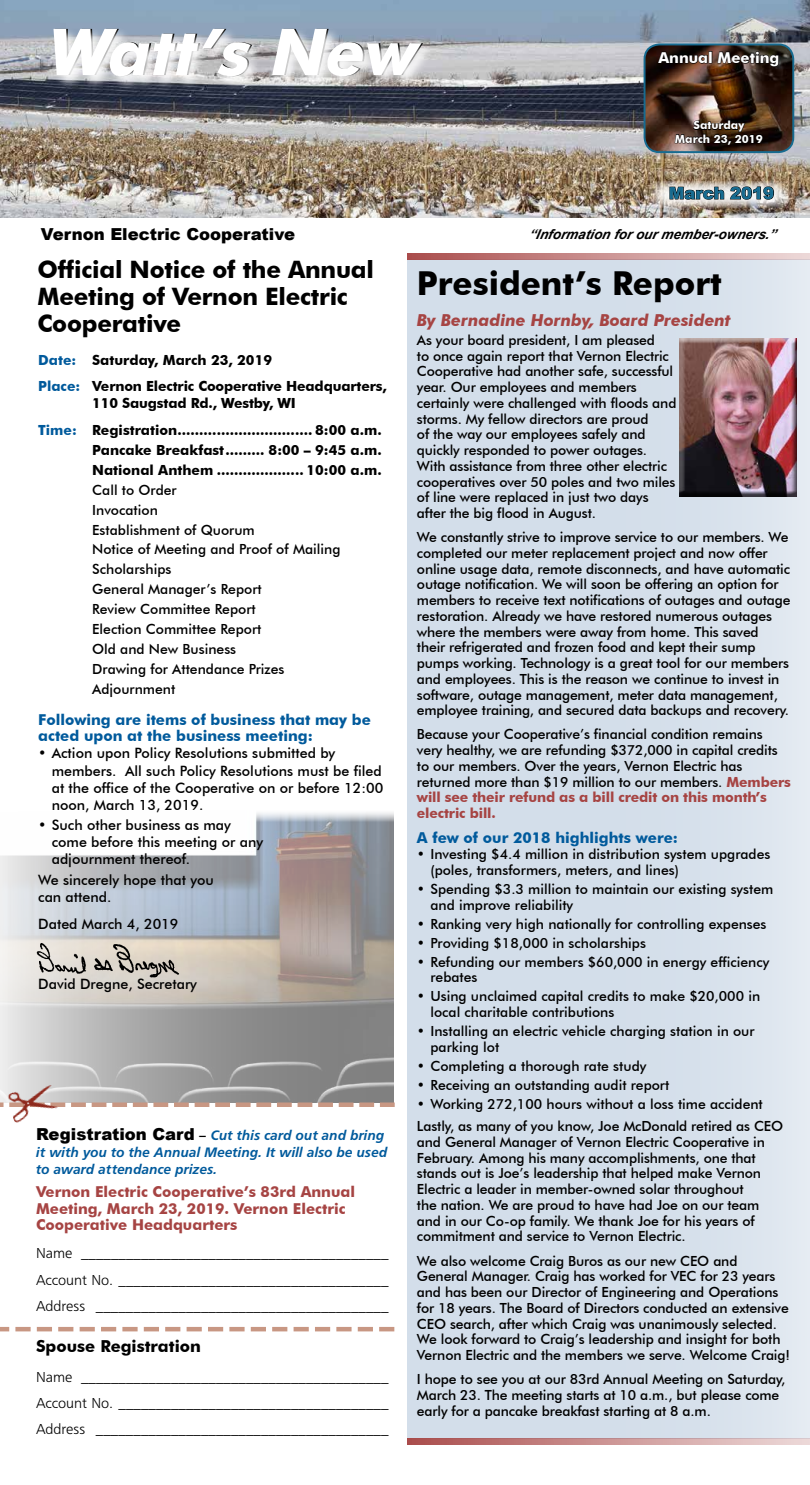
<style>
.page{position:relative;width:810px;height:1485px;background:#fff}
.page>*{position:absolute;margin:0;border:0;box-sizing:border-box;transform-origin:0 0}
.t1{font:italic 700 64.5px "Futura BT";color:#000}
.t2{font:700 33px "Futura BT";color:#000}
.t3{font:700 24px/27px "Futura BT";letter-spacing:-.01em;color:#000}
.t4{font:italic 700 16.5px "Futura BT";color:#a64443}
.t5{font:900 16.5px "Arial";color:#000}
.t6{font:700 16.5px "Futura BT";color:#000}
.t7{font:900 16.5px "Arial";color:#176b90}
.t8{font:15px/26.2px "Frugal Sans Light DTC";color:#000;text-align:justify}
.t9{font:700 15px/16.5px "Futura BT";color:#a64443}
.t10{font:700 15px/16.5px "Futura BT";color:#005a9c}
.t11{font:700 15px "Futura BT";color:#fff}
.t12{font:500 14.25px/17.1px "Futura BT";color:#000}
.t13{font:14.25px/17.1px "Frugal Sans Bold Italic DTC";color:#005a9c}
.t14{font:500 13.95px/15.8px "Futura BT";letter-spacing:-.01em;color:#000}
.t15{font:700 13.95px/26.4px "Futura BT";color:#000}
.t16{font:italic 700 13.5px "Arial";color:#000}
.t17{font:700 11.25px/13.5px "Futura BT";color:#fff;text-align:center}
.s1{color:#005a9c}
.s2{font-family:"Arial";font-weight:900;font-size:16.5px;color:#000}
.s3{font-family:"Frugal Sans Bold DTC";color:#000}
.s4{font-weight:700;color:#a64443}
</style>
<div class="page">
<div style="left:407px;top:260px;width:403px;height:1179px;background:#d3deea"></div>
<img style="left:0;top:812px;width:394px;height:290px">
<img style="left:0;top:0;width:810px;height:218px">
<svg style="left:407px;top:253px;width:403px;height:7px;background:#c99292"></svg>
<div style="left:52px;top:27px;width:383px;height:64px;background:#fff;opacity:.9"></div>
<svg style="left:650px;top:181px;width:138px;height:27px"></svg>
<div style="left:657px;top:174px;width:130px;height:38px;background:#fff;opacity:.75"></div>
<svg style="left:669px;top:183px;width:105px;height:17px;background:#a6a3a0"></svg>
<svg style="left:0;top:1327px;width:394px;height:4px"></svg>
<svg style="left:0;top:1102px;width:395px;height:5px"></svg>
<img style="left:6px;top:1082px;width:53px;height:41px">
<div style="left:679px;top:338px;width:120px;height:161px;background:#000;opacity:.75"></div>
<svg style="left:407px;top:1438px;width:403px;height:7px;background:#c99292"></svg>
<img style="left:30px;top:938px;width:153px;height:44px">
<img style="left:645px;top:44px;width:148px;height:108px">
<div style="left:644px;top:43px;width:150px;height:110px;border:2px solid #176b90;border-radius:15px"></div>
<svg style="left:657px;top:42px;width:123px;height:25px;background:#322c29"></svg>
<svg style="left:674px;top:120px;width:90px;height:26px;background:#301f15"></svg>
<h1 class="t1" style="left:46px;top:13px;width:387px">Watt’s New</h1>
<p class="t11" style="left:658px;top:48px;width:123px">Annual Meeting</p>
<p class="t17" style="left:675px;top:118px;width:90px">Saturday<br>March 23, 2019</p>
<p class="t7" style="left:669px;top:181px;width:107px">March 2019</p>
<p class="t5" style="left:41px;top:222px;width:256px">Vernon Electric Cooperative</p>
<p class="t16" style="left:529px;top:225px;width:248px">“Information forourmember-owners.”</p>
<h3 class="t3" style="left:38px;top:256px;width:338px">Official Notice of the Annual<br>Meeting of Vernon Electric<br>Cooperative</h3>
<p class="t15" style="left:38px;top:347px;width:350px"><span class="s1">Date:</span> Saturday, March 23, 2019<br><span class="s1">Place:</span> Vernon Electric Cooperative Headquarters,</p>
<p class="t15" style="left:38px;top:390px;width:345px;text-indent:54px">110 Saugstad Rd., Westby, WI<br><span class="s1">Time:</span> Registration............................... 8:00 a.m.</p>
<p class="t15" style="left:92px;top:440px;width:291px;line-height:20px">Pancake Breakfast......... 8:00 – 9:45 a.m.<br>National Anthem .................... 10:00 a.m.</p>
<p class="t14" style="left:92px;top:480px;width:250px;line-height:20px">Call to Order<br>Invocation<br>Establishment of Quorum<br>Notice of Meeting and Proof of Mailing<br>Scholarships<br>General Manager’s Report<br>Review Committee Report<br>Election Committee Report<br>Old and New Business<br>Drawing for Attendance Prizes<br>Adjournment</p>
<p class="t10" style="left:38px;top:711px;width:334px">Following are items of business that may be acted upon at the business meeting:</p>
<p class="t12" style="left:52px;top:745px;width:333px;text-indent:-13px">• Action upon Policy Resolutions submitted by members. All such Policy Resolutions must be filed at the office of the Cooperative on or before 12:00 noon, March 13, 2019.</p>
<p class="t12" style="left:52px;top:816px;width:213px;text-indent:-13px">• Such other business as may come before this meeting or any adjournment thereof.</p>
<p class="t12" style="left:38px;top:871px;width:177px">We sincerely hope that you can attend.</p>
<p class="t12" style="left:38px;top:915px;width:142px">Dated March 4, 2019</p>
<p class="t12" style="left:38px;top:975px;width:160px">David Dregne, Secretary</p>
<p class="t13" style="left:36px;top:1126px;width:353px"><span class="s2">Registration Card</span> <span class="s3">–</span> Cut this card out and bring it with you to the Annual Meeting. It will also be used to award attendance prizes.</p>
<p class="t9" style="left:36px;top:1184px;width:321px">Vernon Electric Cooperative’s 83rd Annual<br>Meeting, March 23, 2019. Vernon Electric<br>Cooperative Headquarters</p>
<p class="t8" style="left:36px;top:1240px;width:354px">Name _________________________________________ Account No. ____________________________________ Address _______________________________________</p>
<p class="t6" style="left:36px;top:1336px;width:166px">Spouse Registration</p>
<p class="t8" style="left:36px;top:1363px;width:354px">Name _________________________________________ Account No. ____________________________________ Address _______________________________________</p>
<h2 class="t2" style="left:417px;top:263px;width:306px">President’s Report</h2>
<p class="t4" style="left:417px;top:310px;width:315px">By Bernadine Hornby, Board President</p>
<p class="t14" style="left:417px;top:332px;width:261px">As your board president, I am pleased<br>to once again report that Vernon Electric Cooperative had another safe, successful year. Our employees and members certainly were challenged with floods and storms. My fellow directors are proud<br>of the way our employees safely and quickly responded to power outages.<br>With assistance from three other electric cooperatives over 50 poles and two miles of line were replaced in just two days after the big flood in August.</p>
<p class="t14" style="left:417px;top:529px;width:375px">We constantly strive to improve service to our members. We completed our meter replacement project and now offer online usage data, remote disconnects, and have automatic outage notification. We will soon be offering an option for members to receive text notifications of outages and outage restoration. Already we have restored numerous outages where the members were away from home. This saved their refrigerated and frozen food and kept their sump pumps working. Technology is a great tool for our members and employees. This is the reason we continue to invest in software, outage management, meter data management, employee training, and secured data backups and recovery.</p>
<p class="t14" style="left:417px;top:726px;width:376px">Because your Cooperative’s financial condition remains very healthy, we are refunding $372,000 in capital credits to our members. Over the years, Vernon Electric has returned more than $19 million to our members. <span class="s4">Members will see their refund as a bill credit on this month’s electric bill.</span></p>
<p class="t10" style="left:417px;top:830px;width:263px">A few of our 2018 highlights were:</p>
<p class="t14" style="left:430px;top:846px;width:342px;text-indent:-14px">• Investing $4.4 million in distribution system upgrades (poles, transformers, meters, and lines)</p>
<p class="t14" style="left:430px;top:881px;width:344px;text-indent:-14px">• Spending $3.3 million to maintain our existing system and improve reliability</p>
<p class="t14" style="left:417px;top:916px;width:351px">• Ranking very high nationally for controlling expenses</p>
<p class="t14" style="left:417px;top:935px;width:231px">• Providing $18,000 in scholarships</p>
<p class="t14" style="left:430px;top:954px;width:340px;text-indent:-14px">• Refunding our members $60,000 in energy efficiency rebates</p>
<p class="t14" style="left:430px;top:988px;width:331px;text-indent:-14px">• Using unclaimed capital credits to make $20,000 in local charitable contributions</p>
<p class="t14" style="left:430px;top:1023px;width:326px;text-indent:-14px">• Installing an electric vehicle charging station in our parking lot</p>
<p class="t14" style="left:417px;top:1058px;width:231px">• Completing a thorough rate study</p>
<p class="t14" style="left:417px;top:1077px;width:254px">• Receiving an outstanding audit report</p>
<p class="t14" style="left:417px;top:1092px;width:368px;line-height:22.5px">• Working 272,100 hours without a loss time accident<br>Lastly, as many of you know, Joe McDonald retired as CEO</p>
<p class="t14" style="left:417px;top:1134px;width:349px">and General Manager of Vernon Electric Cooperative in February. Among his many accomplishments, one that stands out is Joe’s leadership that helped make Vernon Electric a leader in member-owned solar throughout the nation. We are proud to have had Joe on our team and in our Co-op family. We thank Joe for his years of commitment and service to Vernon Electric.</p>
<p class="t14" style="left:417px;top:1253px;width:375px">We also welcome Craig Buros as our new CEO and General Manager. Craig has worked for VEC for 23 years and has been our Director of Engineering and Operations for 18 years. The Board of Directors conducted an extensive CEO search, after which Craig was unanimously selected.<br>We look forward to Craig’s leadership and insight for both Vernon Electric and the members we serve. Welcome Craig!</p>
<p class="t14" style="left:417px;top:1371px;width:370px">I hope to see you at our 83rd Annual Meeting on Saturday,<br>March 23. The meeting starts at 10 a.m., but please come early for a pancake breakfast starting at 8 a.m.</p>
</div>
